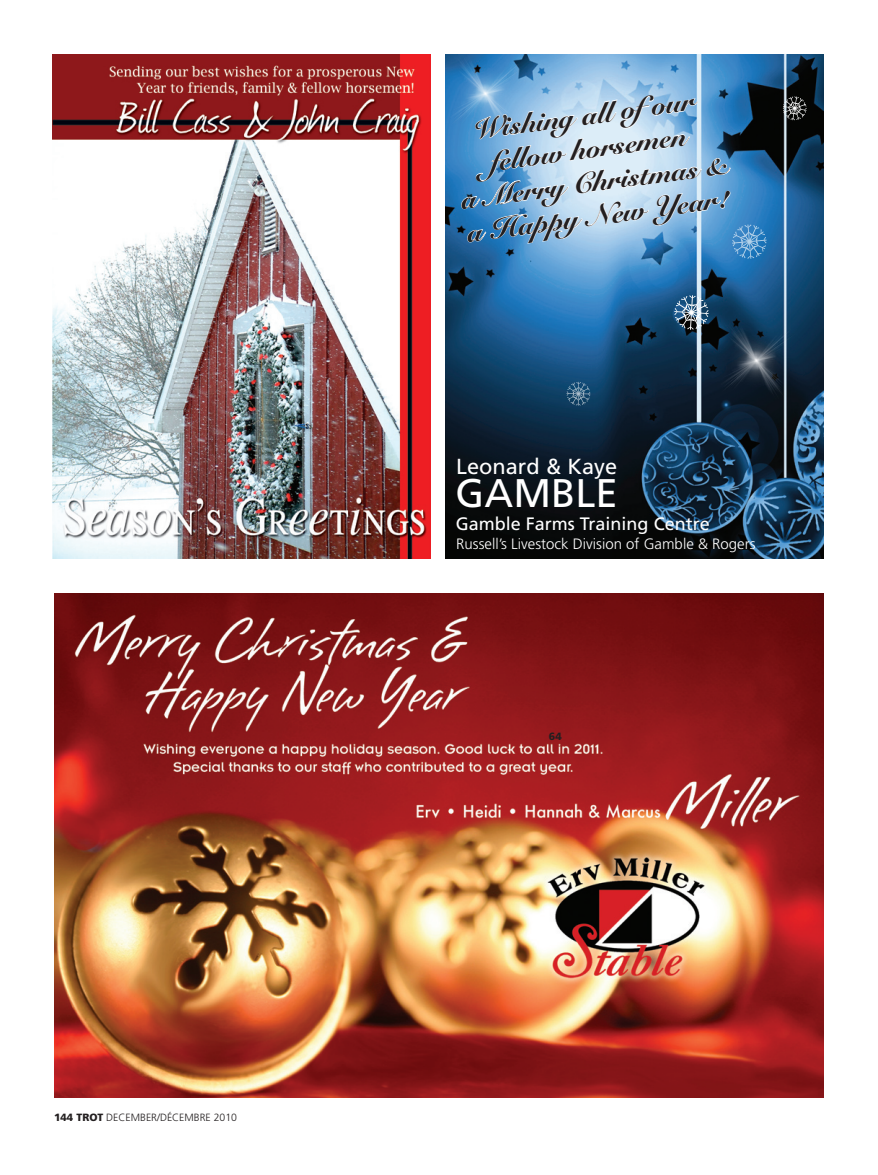
<style>
.page{position:relative;width:878px;height:1175px;background:#fff}
.page>*{position:absolute;margin:0;border:0;box-sizing:border-box;transform-origin:0 0}
.t1{font:39.9px "Frutiger";color:#fff}
.t2{font:900 28.05px/33.6px "Snell Roundhand";color:#231f20;text-align:center}
.t3{font:21.75px "Frutiger";color:#fff}
.t4{font:18px "Frutiger";color:#fff}
.t5{font:300 15px "Frutiger";color:#fff}
.t6{font:300 10.5px "Frutiger";color:#231f20}
.t7{font:900 10.5px "Frutiger";color:#231f20}
.s1{font-weight:900}
</style>
<div class="page">
<img style="left:52px;top:54px;width:378px;height:504px">
<img style="left:54px;top:593px;width:770px;height:504px">
<img style="left:445px;top:258px;width:378px;height:300px">
<svg style="left:782px;top:54px;width:41px;height:258px;background:#173f5e"></svg>
<svg style="left:461px;top:258px;width:305px;height:182px;background:#1f537d"></svg>
<img style="left:445px;top:54px;width:341px;height:204px">
<img style="left:701px;top:312px;width:122px;height:214px">
<p class="t6" style="left:54px;top:1111px;width:184px"><span class="s1">144 TROT</span> DECEMBER/DÉCEMBRE 2010</p>
<p class="t2" style="left:449px;top:118px;width:268px;rotate:-8deg">Wishing all of our fellow horsemen<br>a Merry Christmas &amp; a Happy New Year!</p>
<p class="t3" style="left:456px;top:453px;width:162px">Leonard &amp; Kaye</p>
<h1 class="t1" style="left:455px;top:469px;width:163px">GAMBLE</h1>
<p class="t5" style="left:456px;top:535px;width:301px">Russell’s Livestock Division of Gamble &amp; Rogers</p>
<p class="t4" style="left:456px;top:513px;width:255px">Gamble Farms Training Centre</p>
<p class="t7" style="left:549px;top:730px;width:14px">64</p>
</div>
